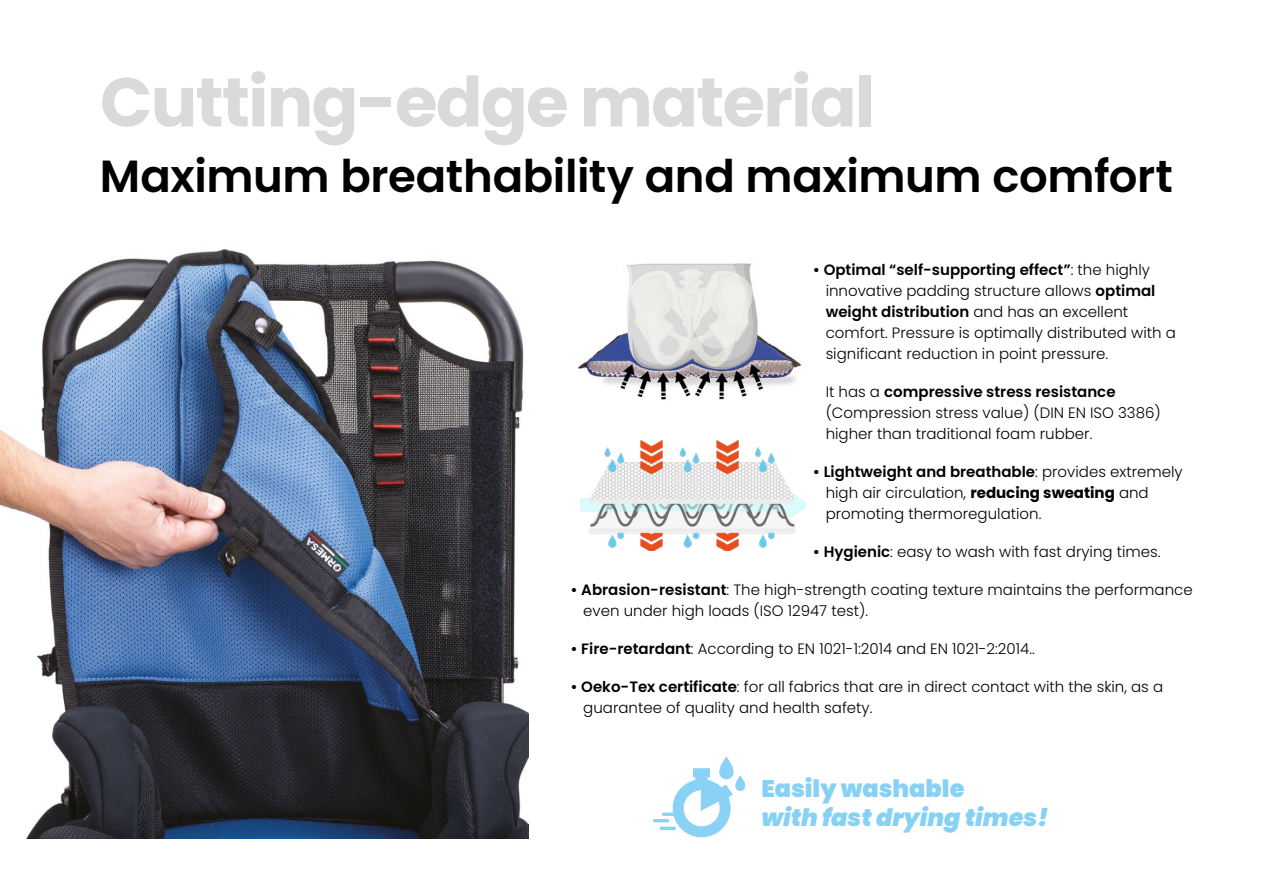
<style>
.page{position:relative;width:1263px;height:893px;background:#fff}
.page>*{position:absolute;margin:0;border:0;box-sizing:border-box;transform-origin:0 0}
.Titolo_paragrafo_GRIGIO{font:700 69px "Poppins";letter-spacing:-.025em;color:#dadada}
.Paragrafo{font:600 45px "Poppins";letter-spacing:-.01em;color:#000}
.t1{font:italic 900 24px "Poppins";color:#86d1f5}
.t2{font:900 24px "Poppins";color:#86d1f5}
.testo_paragrafo{font:300 15px/21px "Poppins";color:#000}
.s1{font-weight:600}
.s2{font-weight:700}
</style>
<div class="page">
<img style="left:0;top:249px;width:529px;height:590px">
<hr style="left:654px;top:819px;width:14px;height:3px;background:#89d2f6">
<svg style="left:661px;top:757px;width:84px;height:80px"></svg>
<img style="left:578px;top:263px;width:223px;height:137px">
<img style="left:580px;top:440px;width:225px;height:111px">
<p class="Titolo_paragrafo_GRIGIO" style="left:100px;top:62px;width:777px">Cutting-edge material</p>
<p class="Paragrafo" style="left:100px;top:151px;width:1074px">Maximum breathability and maximum comfort</p>
<p class="testo_paragrafo" style="left:826px;top:259px;width:352px;text-indent:-13px"><span class="s1">• Optimal “self-supporting effect”</span>: the highly innovative padding structure allows <span class="s1">optimal weight distribution</span> and has an excellent comfort. Pressure is optimally distributed with a significant reduction in point pressure.</p>
<p class="testo_paragrafo" style="left:826px;top:381px;width:337px">It has a <span class="s1">compressive stress resistance </span>(Compression stress value) (DIN EN ISO 3386) higher than traditional foam rubber.</p>
<p class="testo_paragrafo" style="left:826px;top:461px;width:359px;text-indent:-13px"><span class="s1">• Lightweight and breathable</span>: provides extremely high air circulation, <span class="s2">reducing sweating</span> and promoting thermoregulation.</p>
<p class="testo_paragrafo" style="left:813px;top:541px;width:349px"><span class="s1">• Hygienic</span>: easy to wash with fast drying times.</p>
<p class="testo_paragrafo" style="left:583px;top:579px;width:611px;text-indent:-13px"><span class="s1">• Abrasion-resistant</span>: The high-strength coating texture maintains the performance even under high loads (ISO 12947 test).</p>
<p class="testo_paragrafo" style="left:570px;top:638px;width:466px"><span class="s1">• Fire-retardant</span>: According to EN 1021-1:2014 and EN 1021-2:2014..</p>
<p class="testo_paragrafo" style="left:583px;top:676px;width:581px;text-indent:-13px"><span class="s1">• Oeko-Tex certificate</span>: for all fabrics that are in direct contact with the skin, as a guarantee of quality and health safety.</p>
<p class="t2" style="left:761px;top:775px;width:205px">Easily washable</p>
<p class="t1" style="left:761px;top:803px;width:288px">with fast drying times!</p>
</div>
